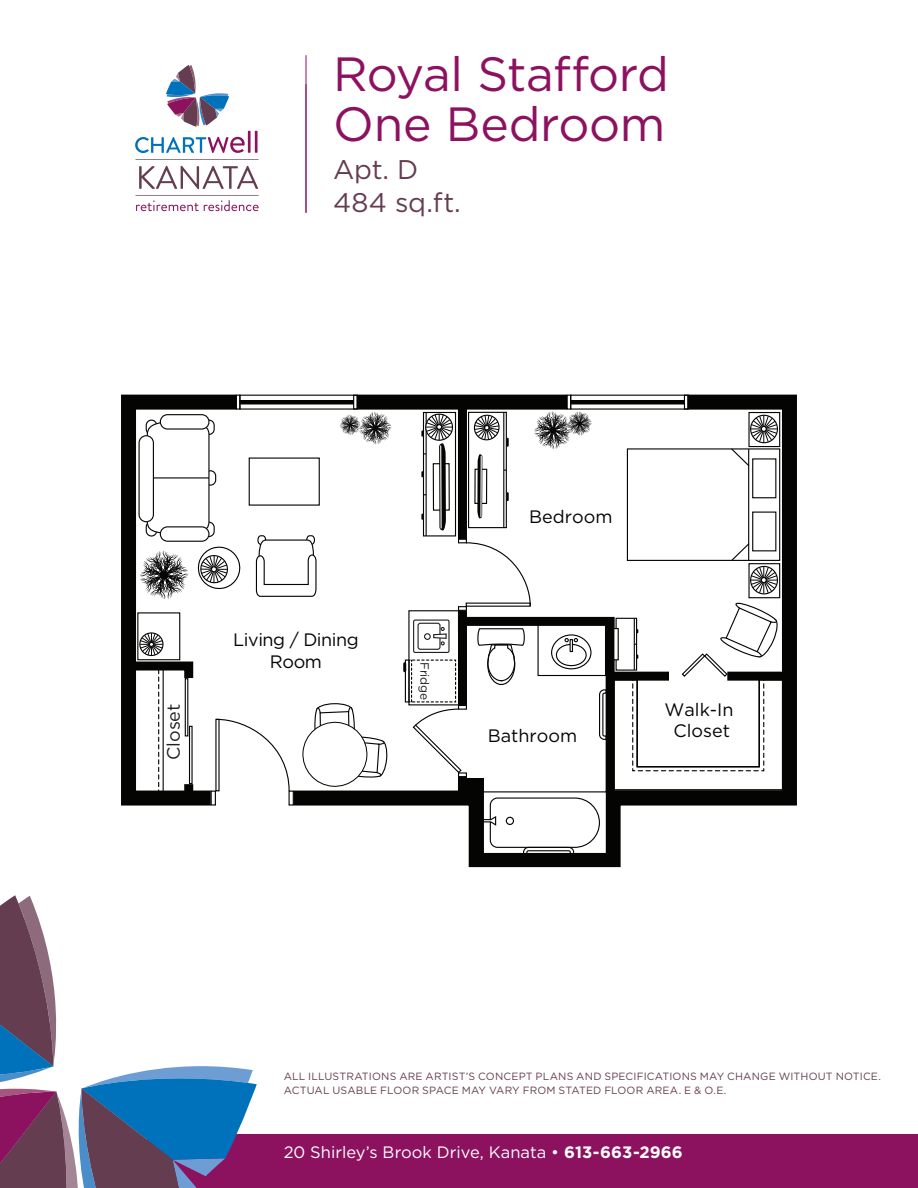
<style>
.page{position:relative;width:918px;height:1188px;background:#fff}
.page>*{position:absolute;margin:0;border:0;box-sizing:border-box;transform-origin:0 0}
.t1{font:48px/49.5px "Gotham HTF";letter-spacing:-.01em;color:#8c1260}
.t2{font:27px/32.4px "Gotham HTF";letter-spacing:.005em;color:#653d51}
.t3{font:18px/21.6px "Gotham HTF";color:#050604;text-align:center}
.t4{font:18px/21.6px "Gotham HTF";letter-spacing:-.025em;color:#050604;text-align:center}
.t5{font:18px "Gotham HTF";color:#211e1e}
.t6{font:16.5px "Gotham HTF";color:#fff}
.t7{font:12px "Gotham HTF";letter-spacing:-.025em;color:#211e1e}
.t8{font:10.5px/13.5px "Gotham HTF";letter-spacing:.015em;color:#653d51}
.s1{font-weight:700}
</style>
<div class="page">
<hr style="left:306px;top:55px;width:1px;height:158px;background:#8c1260">
<svg style="left:135px;top:137px;width:110px;height:16px"></svg>
<hr style="left:248px;top:131px;width:3px;height:22px;background:#8c1260">
<hr style="left:255px;top:131px;width:3px;height:22px;background:#8c1260">
<svg style="left:166px;top:65px;width:63px;height:62px"></svg>
<svg style="left:139px;top:166px;width:119px;height:23px"></svg>
<svg style="left:135px;top:159px;width:124px;height:1px"></svg>
<svg style="left:135px;top:195px;width:124px;height:16px"></svg>
<div style="left:147px;top:1134px;width:771px;height:54px;background:#8c1260"></div>
<svg style="left:0;top:895px;width:257px;height:293px"></svg>
<svg style="left:255px;top:535px;width:24px;height:62px"></svg>
<svg style="left:279px;top:394px;width:518px;height:474px"></svg>
<svg style="left:252px;top:718px;width:38px;height:74px"></svg>
<div style="left:289px;top:791px;width:5px;height:15px;border:1px solid #040503"></div>
<svg style="left:121px;top:394px;width:131px;height:412px"></svg>
<div style="left:474px;top:469px;width:13px;height:35px;border:1px solid #040503"></div>
<svg style="left:477px;top:454px;width:5px;height:64px"></svg>
<hr style="left:480px;top:456px;width:2px;height:61px;background:#fff">
<div style="left:423px;top:412px;width:33px;height:124px;border:1px solid #040503"></div>
<hr style="left:426px;top:413px;width:1px;height:123px;background:#040503">
<div style="left:727px;top:672px;width:59px;height:9px;background:#040503"></div>
<div style="left:249px;top:458px;width:71px;height:48px;border:1px solid #040503"></div>
<div style="left:138px;top:613px;width:42px;height:47px;background:#fff"></div>
<div style="left:139px;top:632px;width:25px;height:24px;border:1px solid #040503;border-radius:50%"></div>
<svg style="left:123px;top:633px;width:75px;height:162px"></svg>
<svg style="left:472px;top:413px;width:37px;height:33px"></svg>
<hr style="left:240px;top:400px;width:114px;height:4px;background:#040503">
<div style="left:236px;top:395px;width:5px;height:15px;border:1px solid #040503"></div>
<div style="left:353px;top:395px;width:5px;height:15px;border:1px solid #040503"></div>
<hr style="left:570px;top:400px;width:115px;height:4px;background:#040503">
<div style="left:567px;top:395px;width:4px;height:15px;border:1px solid #040503"></div>
<div style="left:684px;top:395px;width:5px;height:15px;border:1px solid #040503"></div>
<div style="left:425px;top:414px;width:28px;height:27px;border:1px solid #040503;border-radius:50%"></div>
<svg style="left:421px;top:414px;width:31px;height:116px"></svg>
<svg style="left:403px;top:539px;width:381px;height:316px"></svg>
<h1 class="t1" style="left:333px;top:49px;width:337px">Royal Stafford<br>One Bedroom</h1>
<h2 class="t2" style="left:333px;top:153px;width:129px">Apt. D<br>484 sq.ft.</h2>
<h3 class="t5" style="left:164px;top:760px;width:58px;rotate:-90deg">Closet</h3>
<h3 class="t4" style="left:233px;top:629px;width:127px">Living / Dining<br>Room</h3>
<p class="t7" style="left:431px;top:662px;width:39px;rotate:90deg">Fridge</p>
<h3 class="t3" style="left:529px;top:505px;width:85px">Bedroom</h3>
<h3 class="t3" style="left:488px;top:724px;width:91px">Bathroom</h3>
<h3 class="t3" style="left:665px;top:698px;width:70px">Walk-In<br>Closet</h3>
<p class="t8" style="left:284px;top:1069px;width:599px">ALL ILLUSTRATIONS ARE ARTIST’S CONCEPT PLANS AND SPECIFICATIONS MAY CHANGE WITHOUT NOTICE.<br>ACTUAL USABLE FLOOR SPACE MAY VARY FROM STATED FLOOR AREA. E &amp; O.E.</p>
<h3 class="t6" style="left:284px;top:1143px;width:401px">20 Shirley’s Brook Drive, Kanata • <span class="s1">613-663-2966</span></h3>
</div>
